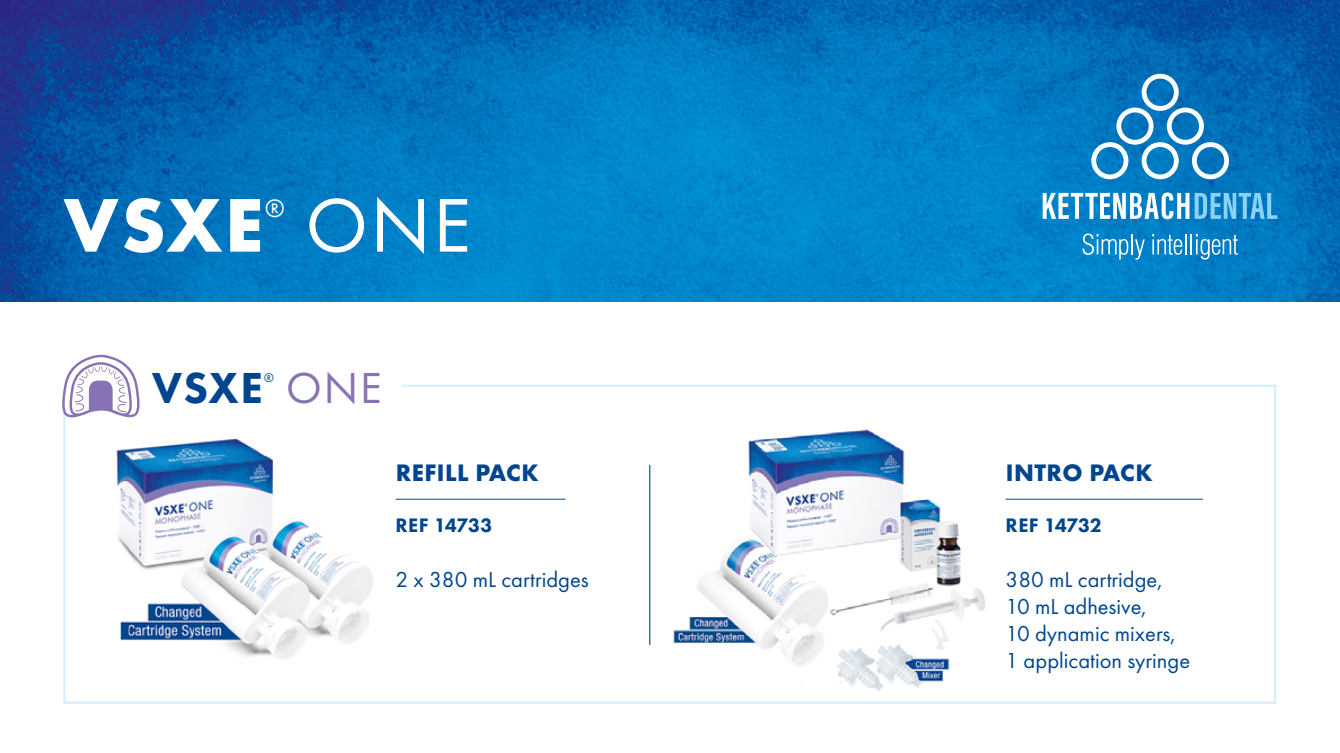
<style>
.page{position:relative;width:1340px;height:753px;background:#fff}
.page>*{position:absolute;margin:0;border:0;box-sizing:border-box;transform-origin:0 0}
.t1{font:700 78.75px "Futura PT";color:#fff}
.t2{font:78.75px "Futura PT";color:#fff}
.t3{font:800 45px "Futura PT";color:#00458e}
.t4{font:45px "Futura PT";color:#8773b3}
.t5{font:26.32px "Futura PT";color:#fff}
.t6{font:700 24.75px "Futura PT";letter-spacing:.02em;color:#00458e}
.t7{font:22.5px/27px "Futura PT";color:#00458e}
.t8{font:800 20.25px "Futura PT";color:#00458e}
.t9{font:800 20.25px "Futura PT";letter-spacing:-.02em;color:#00458e}
.t10{font:13.05px "Futura PT";color:#00458e}
</style>
<div class="page">
<img style="left:0;top:0;width:1339px;height:301px">
<svg style="left:1042px;top:192px;width:235px;height:27px"></svg>
<svg style="left:1082px;top:233px;width:62px;height:27px;background:#379dd4"></svg>
<svg style="left:1152px;top:234px;width:30px;height:21px"></svg>
<hr style="left:1184px;top:234px;width:2px;height:20px;background:#fff">
<hr style="left:1190px;top:234px;width:2px;height:20px;background:#fff">
<svg style="left:1195px;top:234px;width:42px;height:25px"></svg>
<svg style="left:1091px;top:74px;width:137px;height:105px"></svg>
<div style="left:63px;top:384px;width:1213px;height:319px;border:2px solid #d6eefc"></div>
<hr style="left:649px;top:465px;width:1px;height:180px;background:#00458e">
<hr style="left:395px;top:499px;width:170px;height:1px;background:#00458e">
<hr style="left:1005px;top:499px;width:197px;height:1px;background:#00458e">
<div style="left:62px;top:369px;width:340px;height:37px;background:#fff"></div>
<svg style="left:62px;top:354px;width:78px;height:63px"></svg>
<img style="left:116px;top:438px;width:257px;height:221px">
<img style="left:673px;top:429px;width:312px;height:262px">
<h1 class="t1" style="left:63px;top:174px;width:201px">VSXE</h1>
<p class="t5" style="left:265px;top:192px;width:21px">®</p>
<h1 class="t2" style="left:305px;top:179px;width:167px">ONE</h1>
<h2 class="t3" style="left:152px;top:360px;width:113px">VSXE</h2>
<p class="t10" style="left:264px;top:370px;width:11px">®</p>
<h2 class="t4" style="left:286px;top:361px;width:97px">ONE</h2>
<p class="t6" style="left:396px;top:457px;width:144px">REFILL PACK</p>
<p class="t6" style="left:1005px;top:457px;width:148px">INTRO PACK</p>
<p class="t8" style="left:395px;top:512px;width:99px">REF 14733</p>
<p class="t9" style="left:1005px;top:512px;width:98px">REF 14732</p>
<p class="t7" style="left:395px;top:566px;width:195px">2 x 380 mL cartridges</p>
<p class="t7" style="left:1005px;top:566px;width:186px">380 mL cartridge,<br>10 mL adhesive,<br>10 dynamic mixers,<br>1 application syringe</p>
</div>
